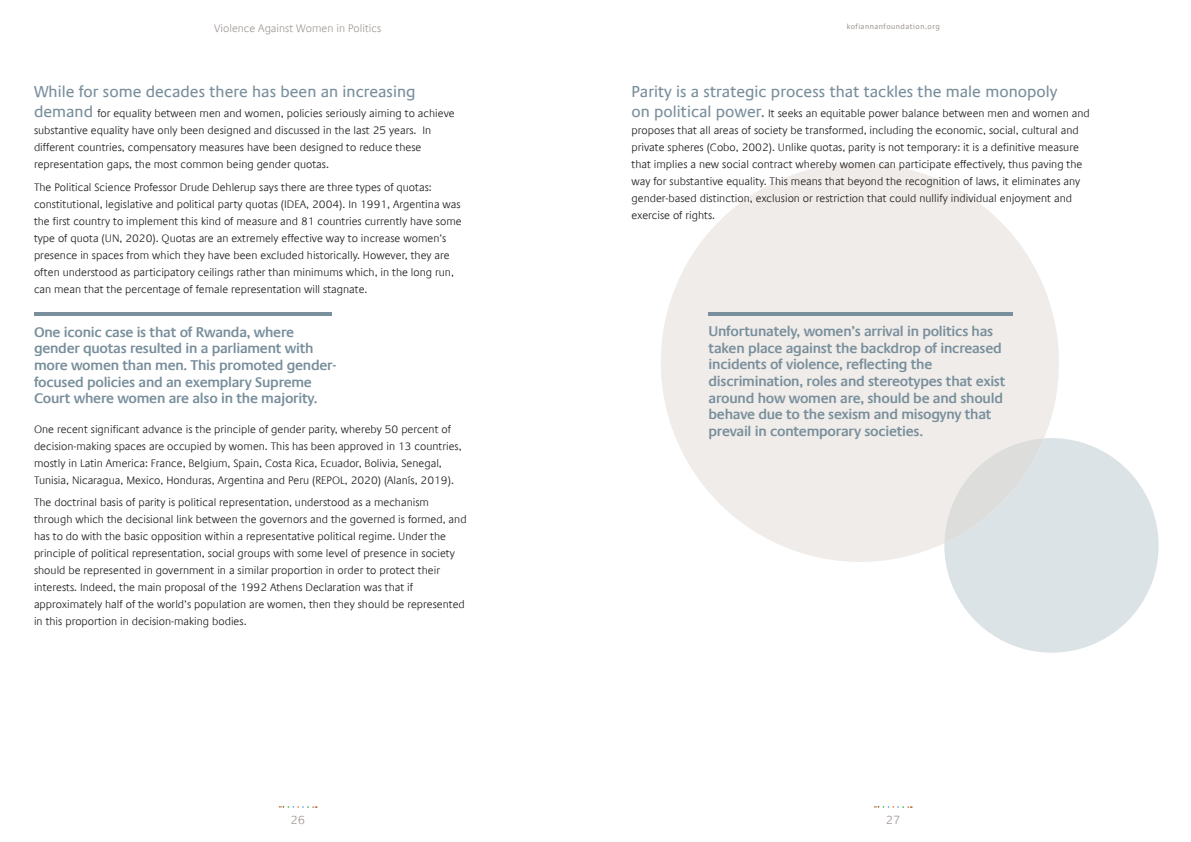
<style>
.page{position:relative;width:1191px;height:842px;background:#fff}
.page>*{position:absolute;margin:0;border:0;box-sizing:border-box;transform-origin:0 0}
.t1{font:16px "Praxis Com";color:#798f9c}
.t2{font:600 14.3px/16.6px "Praxis Com";letter-spacing:-.02em;color:#798f9c}
.t3{font:300 12px "Praxis Com";color:#a49a96}
.t4{font:300 11px/17px "Praxis Com";color:#231f20}
.t5{font:300 11px "Praxis Com";color:#a49a96}
.t6{font:7.5px "Praxis Com";letter-spacing:.06em;color:#a49a96}
.s1{font-weight:400;font-size:16px;color:#798f9c}
</style>
<div class="page">
<svg style="left:946px;top:439px;width:213px;height:214px;fill:#dbe3e7"></svg>
<svg style="left:661px;top:163px;width:403px;height:399px;fill:#efece9"></svg>
<svg style="left:944px;top:438px;width:100px;height:105px;background:#e0e2e3"></svg>
<svg style="left:279px;top:806px;width:38px;height:2px"></svg>
<hr style="left:708px;top:312px;width:304px;height:3px;background:#798f9c">
<hr style="left:34px;top:313px;width:298px;height:3px;background:#798f9c">
<svg style="left:874px;top:806px;width:38px;height:2px"></svg>
<p class="t5" style="left:214px;top:21px;width:169px">Violence Against Women in Politics</p>
<h1 class="t1" style="left:34px;top:82px;width:383px">While for some decades there has been an increasing</h1>
<p class="t4" style="left:34px;top:105px;width:422px"><span class="s1">demand</span> for equality between men and women, policies seriously aiming to achieve substantive equality have only been designed and discussed in the last 25 years. In different countries, compensatory measures have been designed to reduce these representation gaps, the most common being gender quotas.</p>
<p class="t4" style="left:34px;top:178px;width:429px">The Political Science Professor Drude Dehlerup says there are three types of quotas: constitutional, legislative and political party quotas (IDEA, 2004). In 1991, Argentina was the first country to implement this kind of measure and 81 countries currently have some type of quota (UN, 2020). Quotas are an extremely effective way to increase women’s presence in spaces from which they have been excluded historically. However, they are often understood as participatory ceilings rather than minimums which, in the long run, can mean that the percentage of female representation will stagnate.</p>
<h2 class="t2" style="left:34px;top:324px;width:304px">One iconic case is that of Rwanda, where gender quotas resulted in a parliament with more women than men. This promoted gender&shy;focused policies and an exemplary Supreme Court where women are also in the majority.</h2>
<p class="t4" style="left:34px;top:420px;width:429px">One recent significant advance is the principle of gender parity, whereby 50 percent of decision-making spaces are occupied by women. This has been approved in 13 countries, mostly in Latin America: France, Belgium, Spain, Costa Rica, Ecuador, Bolivia, Senegal, Tunisia, Nicaragua, Mexico, Honduras, Argentina and Peru (REPOL, 2020) (Alanís, 2019).</p>
<p class="t4" style="left:34px;top:494px;width:434px">The doctrinal basis of parity is political representation, understood as a mechanism through which the decisional link between the governors and the governed is formed, and has to do with the basic opposition within a representative political regime. Under the principle of political representation, social groups with some level of presence in society should be represented in government in a similar proportion in order to protect their interests. Indeed, the main proposal of the 1992 Athens Declaration was that if approximately half of the world’s population are women, then they should be represented in this proportion in decision-making bodies.</p>
<p class="t3" style="left:290px;top:813px;width:16px">26</p>
<p class="t6" style="left:846px;top:22px;width:95px">kofiannanfoundation.org</p>
<h1 class="t1" style="left:631px;top:83px;width:427px">Parity is a strategic process that tackles the male monopoly</h1>
<p class="t4" style="left:631px;top:105px;width:460px"><span class="s1">on political power.</span> It seeks an equitable power balance between men and women and proposes that all areas of society be transformed, including the economic, social, cultural and private spheres (Cobo, 2002). Unlike quotas, parity is not temporary: it is a definitive measure that implies a new social contract whereby women can participate effectively, thus paving the way for substantive equality. This means that beyond the recognition of laws, it eliminates any gender-based distinction, exclusion or restriction that could nullify individual enjoyment and exercise of rights.</p>
<p class="t2" style="left:708px;top:323px;width:298px">Unfortunately, women’s arrival in politics has taken place against the backdrop of increased incidents of violence, reflecting the discrimination, roles and stereotypes that exist around how women are, should be and should behave due to the sexism and misogyny that prevail in contemporary societies.</p>
<p class="t3" style="left:886px;top:813px;width:16px">27</p>
</div>
